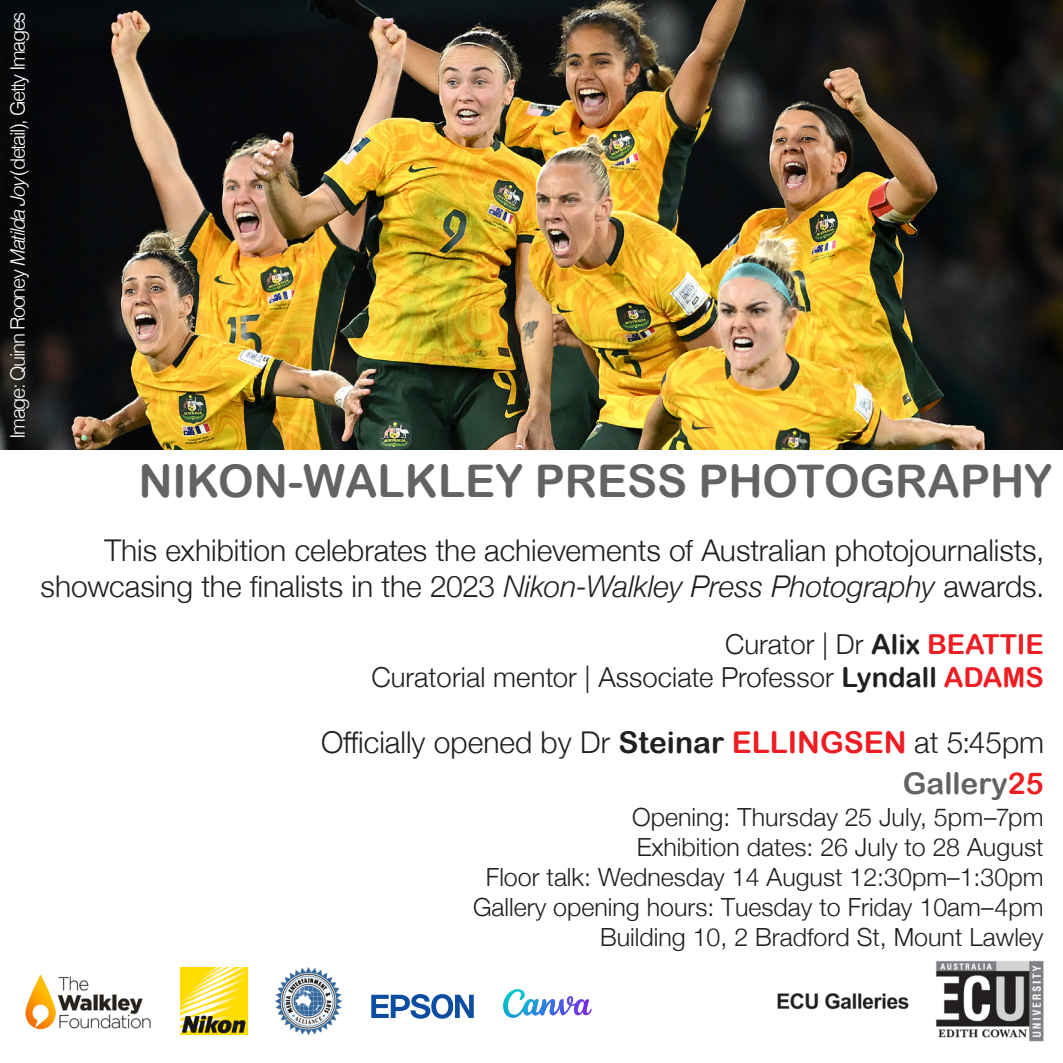
<style>
.page{position:relative;width:1063px;height:1063px;background:#fff}
.page>*{position:absolute;margin:0;border:0;box-sizing:border-box;transform-origin:0 0}
.t1{font:45px "Arial Rounded MT Bold";color:#636366}
.t2{font:300 30px/36px "Helvetica Neue";color:#231f20;text-align:right}
.t3{font:30px "Arial Rounded MT Bold";color:#636366}
.t4{font:300 27.5px "Helvetica Neue";color:#231f20}
.t5{font:300 25px "Helvetica Neue";color:#231f20}
.t6{font:300 20px "Helvetica";letter-spacing:-.07em;color:#fff}
.s1{font-style:italic}
.s2{font-family:"Arial Rounded MT Bold";font-weight:400}
.s3{font-family:"Arial Rounded MT Bold";font-weight:400;color:#ee1d23}
.s4{color:#ee1d23}
</style>
<div class="page">
<img style="left:777px;top:960px;width:267px;height:82px">
<img style="left:0;top:0;width:1063px;height:449px">
<img style="left:25px;top:974px;width:126px;height:56px">
<img style="left:181px;top:968px;width:66px;height:66px">
<img style="left:275px;top:968px;width:67px;height:66px">
<svg style="left:371px;top:994px;width:103px;height:25px"></svg>
<svg style="left:503px;top:989px;width:89px;height:29px"></svg>
<p class="t6" style="left:1px;top:439px;width:429px;rotate:-90deg">Image: Quinn Rooney <span class="s1">Matilda Joy</span> (detail), Getty Images</p>
<p class="t1" style="left:138px;top:455px;width:915px">NIKON-WALKLEY PRESS PHOTOGRAPHY</p>
<p class="t2" style="left:41px;top:530px;width:1005px">This exhibition celebrates the achievements of Australian photojournalists, showcasing the finalists in the 2023 <span class="s1">Nikon-Walkley Press Photography</span> awards.</p>
<p class="t4" style="left:725px;top:622px;width:320px">Curator | Dr <span class="s2">Alix</span> <span class="s3">BEATTIE</span></p>
<p class="t4" style="left:371px;top:655px;width:674px">Curatorial mentor | Associate Professor <span class="s2">Lyndall</span> <span class="s3">ADAMS</span></p>
<p class="t2" style="left:321px;top:722px;width:725px">Officially opened by Dr <span class="s2">Steinar</span> <span class="s3">ELLINGSEN</span> at 5:45pm</p>
<p class="t3" style="left:903px;top:765px;width:142px">Gallery<span class="s4">25</span></p>
<p class="t5" style="left:632px;top:797px;width:413px">Opening: Thursday 25 July, 5pm–7pm</p>
<p class="t5" style="left:637px;top:827px;width:408px">Exhibition dates: 26 July to 28 August</p>
<p class="t5" style="left:486px;top:857px;width:559px">Floor talk: Wednesday 14 August 12:30pm–1:30pm</p>
<p class="t5" style="left:473px;top:887px;width:572px">Gallery opening hours: Tuesday to Friday 10am–4pm</p>
<p class="t5" style="left:600px;top:917px;width:445px">Building 10, 2 Bradford St, Mount Lawley</p>
</div>
